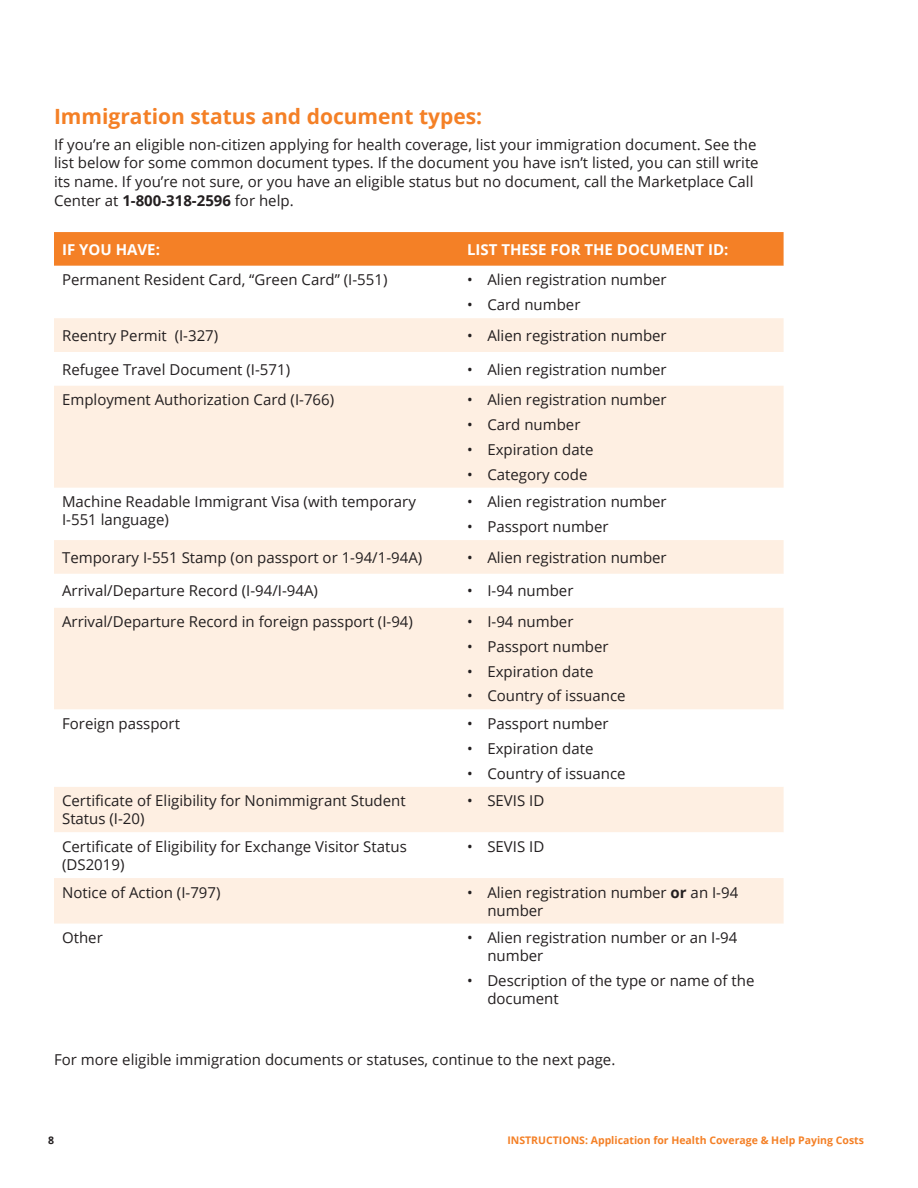
<style>
.page{position:relative;width:918px;height:1188px;background:#fff}
.page>*{position:absolute;margin:0;border:0;box-sizing:border-box;transform-origin:0 0}
.Subhead_Orange{font:700 21px "Open Sans";color:#f48026}
.PS_TEXT{font:15px/18.8px "Open Sans";color:#231f20}
.New_Table_Body{font:15px/18px "Open Sans";color:#231f20}
.New_Table_Header{font:700 15px "Open Sans";color:#fff}
.t1{font:700 10.5px "Open Sans";color:#f48026}
.t2{font:700 10.5px "Open Sans";color:#231f20}
.s1{font-weight:700}
</style>
<div class="page">
<div style="left:54px;top:232px;width:730px;height:34px;background:#f48026"></div>
<svg style="left:54px;top:318px;width:730px;height:256px;fill:#feefe2"></svg>
<svg style="left:54px;top:608px;width:730px;height:316px;fill:#feefe2"></svg>
<h2 class="Subhead_Orange" style="left:54px;top:102px;width:430px">Immigration status and document types:</h2>
<p class="PS_TEXT" style="left:54px;top:134px;width:706px">If you’re an eligible non-citizen applying for health coverage, list your immigration document. See the list below for some common document types. If the document you have isn’t listed, you can still write its name. If you’re not sure, or you have an eligible status but no document, call the Marketplace Call Center at <span class="s1">1-800-318-2596</span> for help.</p>
<p class="New_Table_Header" style="left:62px;top:239px;width:99px">IF YOU HAVE:</p>
<p class="New_Table_Header" style="left:467px;top:239px;width:263px">LIST THESE FOR THE DOCUMENT ID:</p>
<p class="New_Table_Body" style="left:62px;top:271px;width:327px">Permanent Resident Card, “Green Card” (I-551)</p>
<p class="PS_TEXT" style="left:467px;top:270px;width:201px">• Alien registration number</p>
<p class="PS_TEXT" style="left:467px;top:295px;width:115px">• Card number</p>
<p class="New_Table_Body" style="left:62px;top:326px;width:158px">Reentry Permit (I-327)</p>
<p class="PS_TEXT" style="left:467px;top:326px;width:201px">• Alien registration number</p>
<p class="New_Table_Body" style="left:62px;top:360px;width:230px">Refugee Travel Document (I-571)</p>
<p class="PS_TEXT" style="left:467px;top:359px;width:201px">• Alien registration number</p>
<p class="New_Table_Body" style="left:62px;top:391px;width:274px">Employment Authorization Card (I-766)</p>
<p class="PS_TEXT" style="left:467px;top:390px;width:201px">• Alien registration number</p>
<p class="PS_TEXT" style="left:467px;top:415px;width:115px">• Card number</p>
<p class="PS_TEXT" style="left:467px;top:440px;width:128px">• Expiration date</p>
<p class="PS_TEXT" style="left:467px;top:464px;width:122px">• Category code</p>
<p class="New_Table_Body" style="left:62px;top:492px;width:355px">Machine Readable Immigrant Visa (with temporary<br>I-551 language)</p>
<p class="PS_TEXT" style="left:467px;top:492px;width:201px">• Alien registration number</p>
<p class="PS_TEXT" style="left:467px;top:517px;width:143px">• Passport number</p>
<p class="New_Table_Body" style="left:62px;top:548px;width:362px">Temporary I-551 Stamp (on passport or 1-94/1-94A)</p>
<p class="PS_TEXT" style="left:467px;top:548px;width:201px">• Alien registration number</p>
<p class="New_Table_Body" style="left:62px;top:582px;width:257px">Arrival/Departure Record (I-94/I-94A)</p>
<p class="PS_TEXT" style="left:467px;top:581px;width:108px">• I-94 number</p>
<p class="New_Table_Body" style="left:62px;top:612px;width:352px">Arrival/Departure Record in foreign passport (I-94)</p>
<p class="PS_TEXT" style="left:467px;top:612px;width:108px">• I-94 number</p>
<p class="PS_TEXT" style="left:467px;top:637px;width:143px">• Passport number</p>
<p class="PS_TEXT" style="left:467px;top:661px;width:128px">• Expiration date</p>
<p class="PS_TEXT" style="left:467px;top:686px;width:160px">• Country of issuance</p>
<p class="New_Table_Body" style="left:62px;top:714px;width:119px">Foreign passport</p>
<p class="PS_TEXT" style="left:467px;top:714px;width:143px">• Passport number</p>
<p class="PS_TEXT" style="left:467px;top:739px;width:128px">• Expiration date</p>
<p class="PS_TEXT" style="left:467px;top:763px;width:160px">• Country of issuance</p>
<p class="New_Table_Body" style="left:62px;top:791px;width:345px">Certificate of Eligibility for Nonimmigrant Student<br>Status (I-20)</p>
<p class="PS_TEXT" style="left:467px;top:791px;width:79px">• SEVIS ID</p>
<p class="New_Table_Body" style="left:62px;top:837px;width:346px">Certificate of Eligibility for Exchange Visitor Status (DS2019)</p>
<p class="PS_TEXT" style="left:467px;top:837px;width:79px">• SEVIS ID</p>
<p class="New_Table_Body" style="left:62px;top:883px;width:160px">Notice of Action (I-797)</p>
<p class="PS_TEXT" style="left:487px;top:883px;width:252px;line-height:18px;text-indent:-20px">• Alien registration number <span class="s1">or</span> an I-94 number</p>
<p class="New_Table_Body" style="left:62px;top:928px;width:42px">Other</p>
<p class="PS_TEXT" style="left:487px;top:928px;width:252px;line-height:18px;text-indent:-20px">• Alien registration number or an I-94 number</p>
<p class="PS_TEXT" style="left:487px;top:971px;width:269px;line-height:18px;text-indent:-20px">• Description of the type or name of the document</p>
<p class="New_Table_Body" style="left:54px;top:1050px;width:563px">For more eligible immigration documents or statuses, continue to the next page.</p>
<p class="t2" style="left:48px;top:1132px;width:7px">8</p>
<p class="t1" style="left:507px;top:1132px;width:358px">INSTRUCTIONS: Application for Health Coverage &amp; Help Paying Costs</p>
</div>
